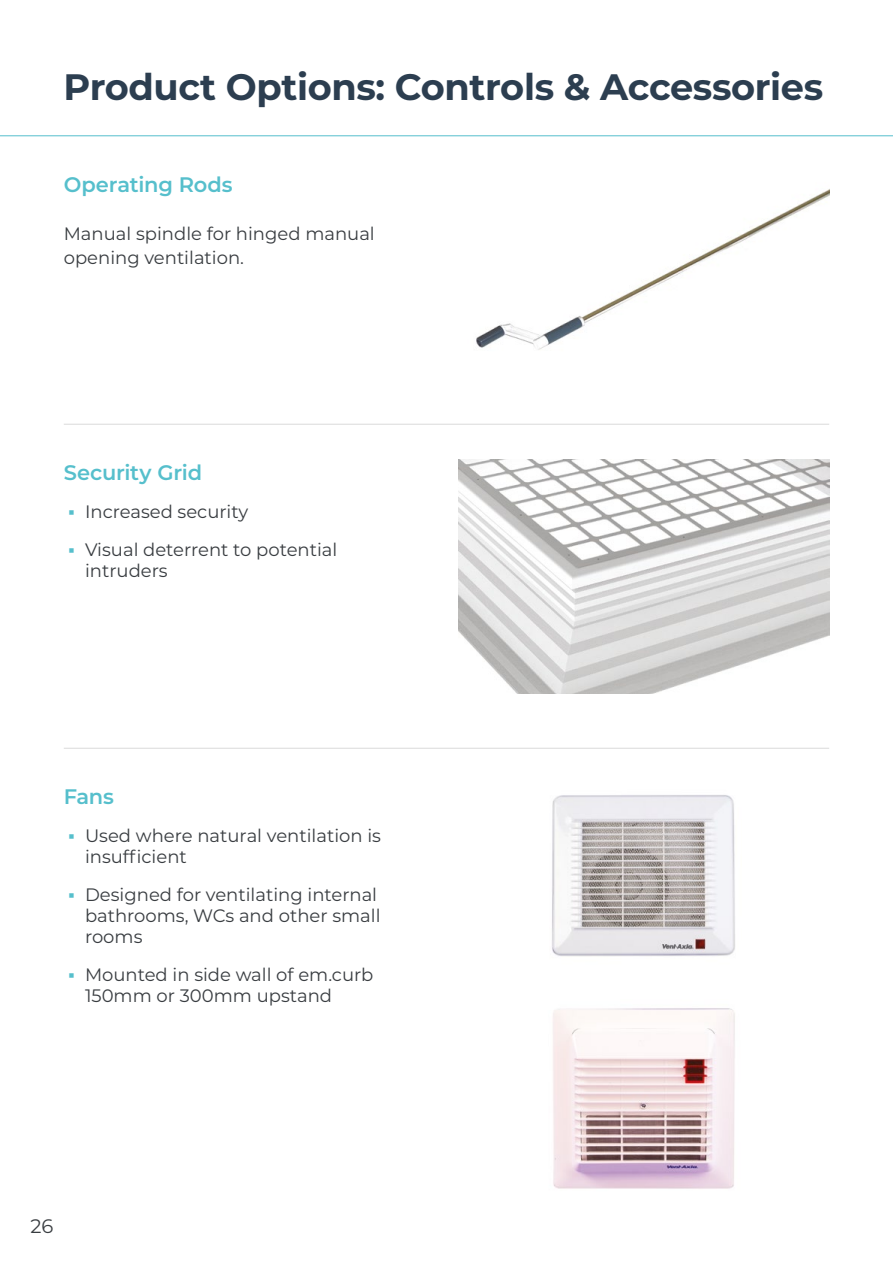
<style>
.page{position:relative;width:893px;height:1263px;background:#fff}
.page>*{position:absolute;margin:0;border:0;box-sizing:border-box;transform-origin:0 0}
.t1{font:700 36.75px "Montserrat";letter-spacing:-.01em;color:#2c3e50}
.t2{font:600 21px "Montserrat";letter-spacing:-.01em;color:#56bfcc}
.t3{font:19.5px "Montserrat";color:#393d41}
.t4{font:18px/21px "Montserrat";color:#393d41}
</style>
<div class="page">
<img style="left:553px;top:1008px;width:182px;height:181px">
<img style="left:552px;top:795px;width:183px;height:162px">
<img style="left:476px;top:189px;width:353px;height:161px">
<img style="left:458px;top:460px;width:371px;height:234px">
<hr style="left:64px;top:424px;width:765px;height:1px;background:#dadada">
<hr style="left:64px;top:748px;width:765px;height:1px;background:#dadada">
<hr style="left:0;top:135px;width:893px;height:1px;background:#56bfcc">
<h1 class="t1" style="left:64px;top:61px;width:761px">Product Options: Controls &amp; Accessories</h1>
<p class="t2" style="left:64px;top:170px;width:170px">Operating Rods</p>
<p class="t4" style="left:64px;top:221px;width:313px;line-height:24px">Manual spindle for hinged manual opening ventilation.</p>
<p class="t2" style="left:64px;top:458px;width:140px">Security Grid</p>
<p class="t4" style="left:85px;top:492px;width:254px;line-height:38px">Increased security<br>Visual deterrent to potential</p>
<p class="t4" style="left:85px;top:560px;width:84px">intruders</p>
<p class="t2" style="left:64px;top:782px;width:52px">Fans</p>
<p class="t4" style="left:85px;top:825px;width:297px">Used where natural ventilation is insufficient</p>
<p class="t4" style="left:85px;top:884px;width:297px">Designed for ventilating internal bathrooms, WCs and other small rooms</p>
<p class="t4" style="left:85px;top:964px;width:290px">Mounted in side wall of em.curb<br>150mm or 300mm upstand</p>
<p class="t3" style="left:31px;top:1212px;width:24px">26</p>
</div>
